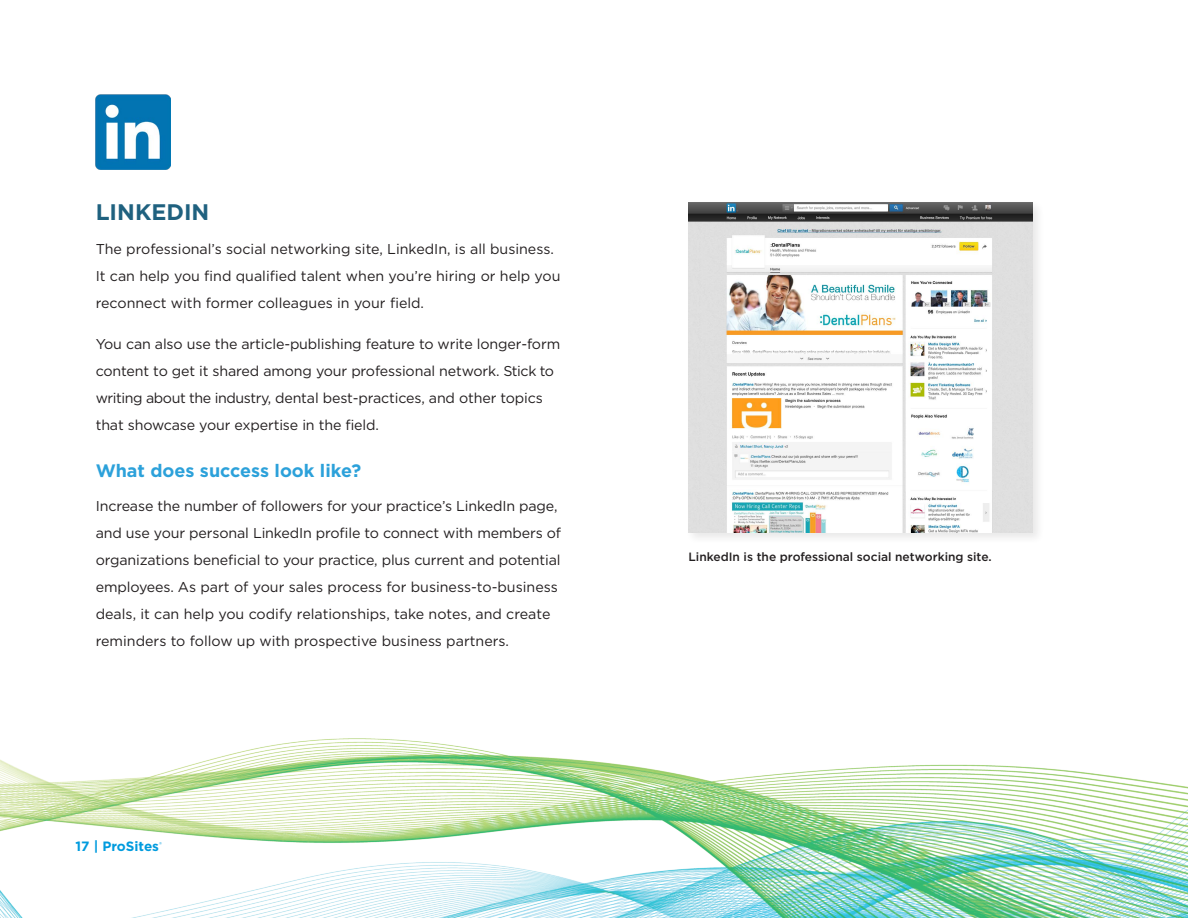
<style>
.page{position:relative;width:1188px;height:918px;background:#fff}
.page>*{position:absolute;margin:0;border:0;box-sizing:border-box;transform-origin:0 0}
.Big_subheads_dark_bl{font:700 22.5px "Gotham";color:#1f617f}
.Subheads_Blue{font:700 18px "Gotham";color:#2ca1da}
.Body{font:14.25px/27px "Gotham";letter-spacing:-.01em;color:#231f20}
.Body-2{font:700 13.5px "Gotham";color:#009bde}
.t1{font:500 12px "Gotham";color:#231f20}
</style>
<div class="page">
<img style="left:0;top:738px;width:1188px;height:180px">
<div style="left:685px;top:199px;width:360px;height:346px;background:#f8f8f8"></div>
<img style="left:688px;top:202px;width:345px;height:330px">
<img style="left:96px;top:94px;width:74px;height:75px">
<p class="Big_subheads_dark_bl" style="left:96px;top:198px;width:115px">LINKEDIN</p>
<p class="Body" style="left:96px;top:235px;width:466px">The professional’s social networking site, LinkedIn, is all business.<br>It can help you find qualified talent when you’re hiring or help you reconnect with former colleagues in your field.</p>
<p class="Body" style="left:96px;top:330px;width:466px">You can also use the article-publishing feature to write longer-form content to get it shared among your professional network. Stick to writing about the industry, dental best-practices, and other topics that showcase your expertise in the field.</p>
<p class="Subheads_Blue" style="left:96px;top:459px;width:267px">What does success look like?</p>
<p class="Body" style="left:96px;top:492px;width:467px">Increase the number of followers for your practice’s LinkedIn page, and use your personal LinkedIn profile to connect with members of organizations beneficial to your practice, plus current and potential employees. As part of your sales process for business-to-business deals, it can help you codify relationships, take notes, and create reminders to follow up with prospective business partners.</p>
<p class="Body-2" style="left:76px;top:837px;width:88px">17 | ProSites<sup>®</sup></p>
<p class="t1" style="left:688px;top:549px;width:305px">LinkedIn is the professional social networking site.</p>
</div>
